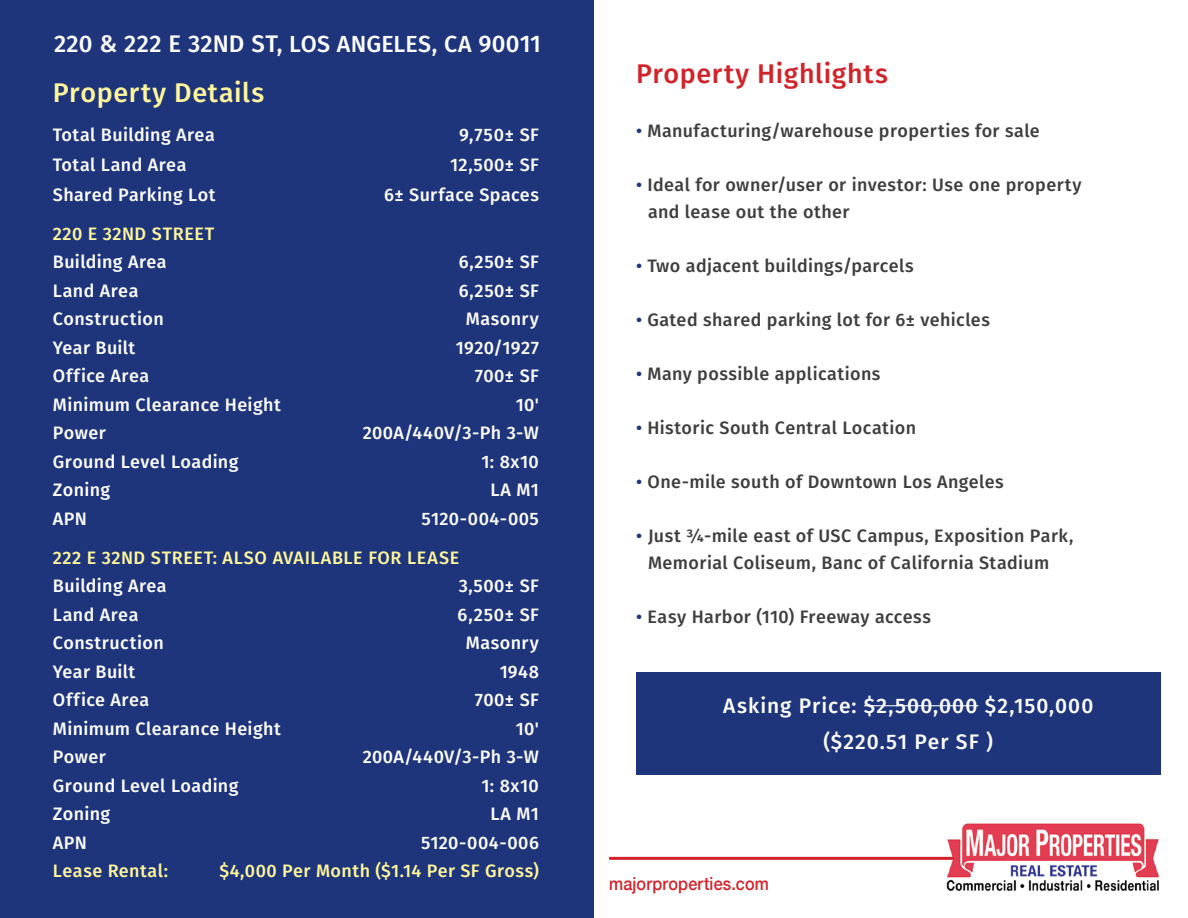
<style>
.page{position:relative;width:1188px;height:918px;background:#fff}
.page>*{position:absolute;margin:0;border:0;box-sizing:border-box;transform-origin:0 0}
.t1{font:500 27px "Fira Sans";letter-spacing:.02em;color:#d1232a}
.t2{font:500 27px "Fira Sans";letter-spacing:.025em;color:#fff79a}
.t3{font:500 24px "Fira Sans";letter-spacing:.01em;color:#fff}
.t4{font:500 21px/36px "Fira Sans";letter-spacing:.05em;color:#fff;text-align:center}
.t5{font:500 18px "Fira Sans";letter-spacing:.02em;color:#fff}
.t6{font:500 18px/27px "Fira Sans";letter-spacing:.025em;color:#3e3e3f}
.t7{font:500 18px "Fira Sans";letter-spacing:.03em;color:#fff79a}
.t8{font:500 18px "Helvetica Neue";letter-spacing:.01em;color:#d1232a;scale:.9 1}
.s1{font-size:23.25px}
.s2{color:#1e357c}
</style>
<div class="page">
<div style="left:0;top:0;width:594px;height:918px;background:#1e357c"></div>
<img style="left:945px;top:823px;width:214px;height:68px">
<hr style="left:609px;top:857px;width:345px;height:3px;background:#d1232a">
<div style="left:636px;top:672px;width:525px;height:103px;background:#1e357c"></div>
<hr style="left:864px;top:705px;width:114px;height:1px;background:#fff">
<h2 class="t3" style="left:54px;top:25px;width:489px">220 &amp; 222 E 32ND ST, <span class="s1">LOS ANGELES, CA</span> 90011</h2>
<h1 class="t2" style="left:53px;top:71px;width:213px">Property Details</h1>
<p class="t5" style="left:53px;top:120px;width:163px">Total Building Area</p>
<p class="t5" style="left:459px;top:120px;width:81px">9,750± SF</p>
<p class="t5" style="left:53px;top:150px;width:135px">Total Land Area</p>
<p class="t5" style="left:450px;top:150px;width:90px">12,500± SF</p>
<p class="t5" style="left:53px;top:180px;width:164px">Shared Parking Lot</p>
<p class="t5" style="left:384px;top:180px;width:156px">6± Surface Spaces</p>
<p class="t7" style="left:53px;top:219px;width:163px">220 E 32ND STREET</p>
<p class="t5" style="left:53px;top:248px;width:115px">Building Area</p>
<p class="t5" style="left:459px;top:248px;width:81px">6,250± SF</p>
<p class="t5" style="left:53px;top:276px;width:87px">Land Area</p>
<p class="t5" style="left:459px;top:276px;width:81px">6,250± SF</p>
<p class="t5" style="left:53px;top:304px;width:112px">Construction</p>
<p class="t5" style="left:466px;top:304px;width:75px">Masonry</p>
<p class="t5" style="left:53px;top:333px;width:84px">Year Built</p>
<p class="t5" style="left:456px;top:333px;width:85px">1920/1927</p>
<p class="t5" style="left:53px;top:361px;width:98px">Office Area</p>
<p class="t5" style="left:475px;top:361px;width:65px">700± SF</p>
<p class="t5" style="left:53px;top:390px;width:229px">Minimum Clearance Height</p>
<p class="t5" style="left:516px;top:390px;width:25px">10'</p>
<p class="t5" style="left:53px;top:418px;width:54px">Power</p>
<p class="t5" style="left:363px;top:418px;width:178px">200A/440V/3-Ph 3-W</p>
<p class="t5" style="left:53px;top:447px;width:187px">Ground Level Loading</p>
<p class="t5" style="left:482px;top:447px;width:59px">1: 8x10</p>
<p class="t5" style="left:53px;top:475px;width:59px">Zoning</p>
<p class="t5" style="left:490px;top:475px;width:50px">LA M1</p>
<p class="t5" style="left:53px;top:504px;width:36px">APN</p>
<p class="t5" style="left:422px;top:504px;width:119px">5120-004-005</p>
<p class="t7" style="left:53px;top:543px;width:408px">222 E 32ND STREET: ALSO AVAILABLE FOR LEASE</p>
<p class="t5" style="left:53px;top:571px;width:115px">Building Area</p>
<p class="t5" style="left:459px;top:571px;width:82px">3,500± SF</p>
<p class="t5" style="left:53px;top:600px;width:87px">Land Area</p>
<p class="t5" style="left:458px;top:600px;width:83px">6,250± SF</p>
<p class="t5" style="left:53px;top:628px;width:112px">Construction</p>
<p class="t5" style="left:466px;top:628px;width:75px">Masonry</p>
<p class="t5" style="left:53px;top:657px;width:84px">Year Built</p>
<p class="t5" style="left:500px;top:657px;width:41px">1948</p>
<p class="t5" style="left:53px;top:685px;width:98px">Office Area</p>
<p class="t5" style="left:475px;top:685px;width:65px">700± SF</p>
<p class="t5" style="left:53px;top:714px;width:229px">Minimum Clearance Height</p>
<p class="t5" style="left:516px;top:714px;width:25px">10'</p>
<p class="t5" style="left:53px;top:742px;width:54px">Power</p>
<p class="t5" style="left:363px;top:742px;width:178px">200A/440V/3-Ph 3-W</p>
<p class="t5" style="left:53px;top:771px;width:187px">Ground Level Loading</p>
<p class="t5" style="left:482px;top:771px;width:59px">1: 8x10</p>
<p class="t5" style="left:53px;top:799px;width:59px">Zoning</p>
<p class="t5" style="left:490px;top:799px;width:50px">LA M1</p>
<p class="t5" style="left:53px;top:828px;width:36px">APN</p>
<p class="t5" style="left:421px;top:828px;width:119px">5120-004-006</p>
<p class="t7" style="left:53px;top:856px;width:117px">Lease Rental:</p>
<p class="t7" style="left:219px;top:856px;width:321px">$4,000 Per Month ($1.14 Per SF Gross)</p>
<h1 class="t1" style="left:636px;top:52px;width:253px">Property Highlights</h1>
<p class="t6" style="left:636px;top:116px;width:405px"><span class="s2">•</span> Manufacturing/warehouse properties for sale</p>
<p class="t6" style="left:648px;top:170px;width:435px;text-indent:-12px"><span class="s2">•</span> Ideal for owner/user or investor: Use one property and lease out the other</p>
<p class="t6" style="left:636px;top:251px;width:279px"><span class="s2">•</span> Two adjacent buildings/parcels</p>
<p class="t6" style="left:636px;top:305px;width:355px"><span class="s2">•</span> Gated shared parking lot for 6± vehicles</p>
<p class="t6" style="left:636px;top:359px;width:246px"><span class="s2">•</span> Many possible applications</p>
<p class="t6" style="left:636px;top:413px;width:282px"><span class="s2">•</span> Historic South Central Location</p>
<p class="t6" style="left:636px;top:467px;width:369px"><span class="s2">•</span> One-mile south of Downtown Los Angeles</p>
<p class="t6" style="left:648px;top:521px;width:427px;text-indent:-12px"><span class="s2">•</span> Just 3/4-mile east of USC Campus, Exposition Park,<br>Memorial Coliseum, Banc of California Stadium</p>
<p class="t6" style="left:636px;top:602px;width:296px"><span class="s2">•</span> Easy Harbor (110) Freeway access</p>
<p class="t4" style="left:723px;top:686px;width:372px">Asking Price: $2,500,000 $2,150,000 ($220.51 Per SF )</p>
<p class="t8" style="left:609px;top:869px;width:179px">majorproperties.com</p>
</div>
